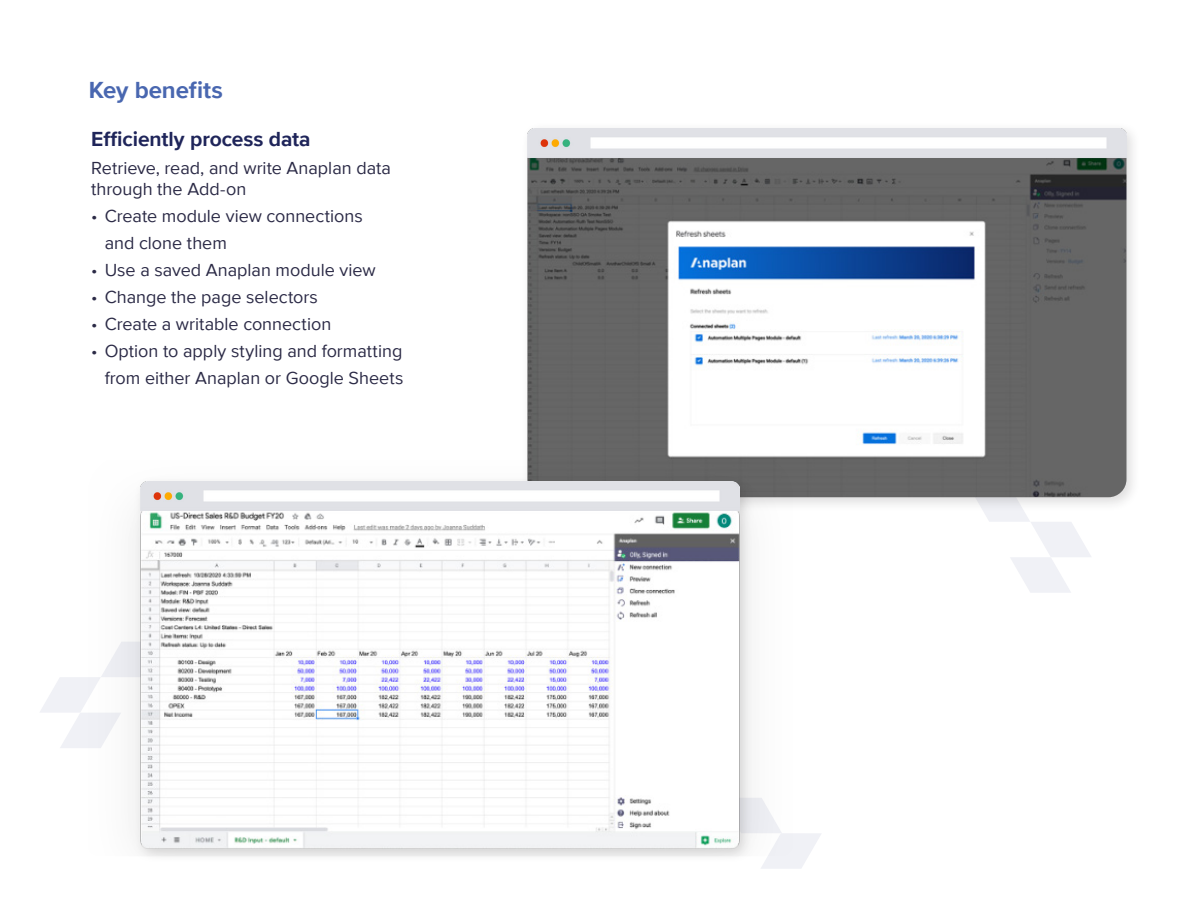
<style>
.page{position:relative;width:1188px;height:918px;background:#fff}
.page>*{position:absolute;margin:0;border:0;box-sizing:border-box;transform-origin:0 0}
.body_8pt_13{font:700 24px "Proxima Nova";letter-spacing:-.005em;color:#4967b0}
.Body_Copy{font:700 21px "Proxima Nova";letter-spacing:-.005em;color:#1f255a}
.bullets_2{font:18px/27px "Proxima Nova";color:#2b2a46}
</style>
<div class="page">
<svg style="left:984px;top:512px;width:107px;height:81px"></svg>
<svg style="left:40px;top:677px;width:47px;height:71px"></svg>
<svg style="left:761px;top:833px;width:60px;height:36px"></svg>
<div style="left:521px;top:121px;width:620px;height:391px;background:#231f20;opacity:.15"></div>
<img style="left:527px;top:128px;width:599px;height:369px">
<div style="left:91px;top:463px;width:707px;height:405px;background:#231f20;opacity:.15"></div>
<img style="left:87px;top:460px;width:707px;height:396px">
<img style="left:141px;top:482px;width:599px;height:29px">
<p class="body_8pt_13" style="left:89px;top:73px;width:136px">Key benefits</p>
<p class="Body_Copy" style="left:91px;top:123px;width:221px">Efficiently process data</p>
<p class="bullets_2" style="left:91px;top:157px;width:301px;line-height:21px">Retrieve, read, and write Anaplan data through the Add-on</p>
<p class="bullets_2" style="left:105px;top:202px;width:260px;text-indent:-14px">• Create module view connections and clone them</p>
<p class="bullets_2" style="left:91px;top:256px;width:286px">• Use a saved Anaplan module view</p>
<p class="bullets_2" style="left:91px;top:283px;width:228px">• Change the page selectors</p>
<p class="bullets_2" style="left:91px;top:310px;width:242px">• Create a writable connection</p>
<p class="bullets_2" style="left:91px;top:337px;width:314px;text-align:right">• Option to apply styling and formatting from either Anaplan or Google Sheets</p>
</div>
